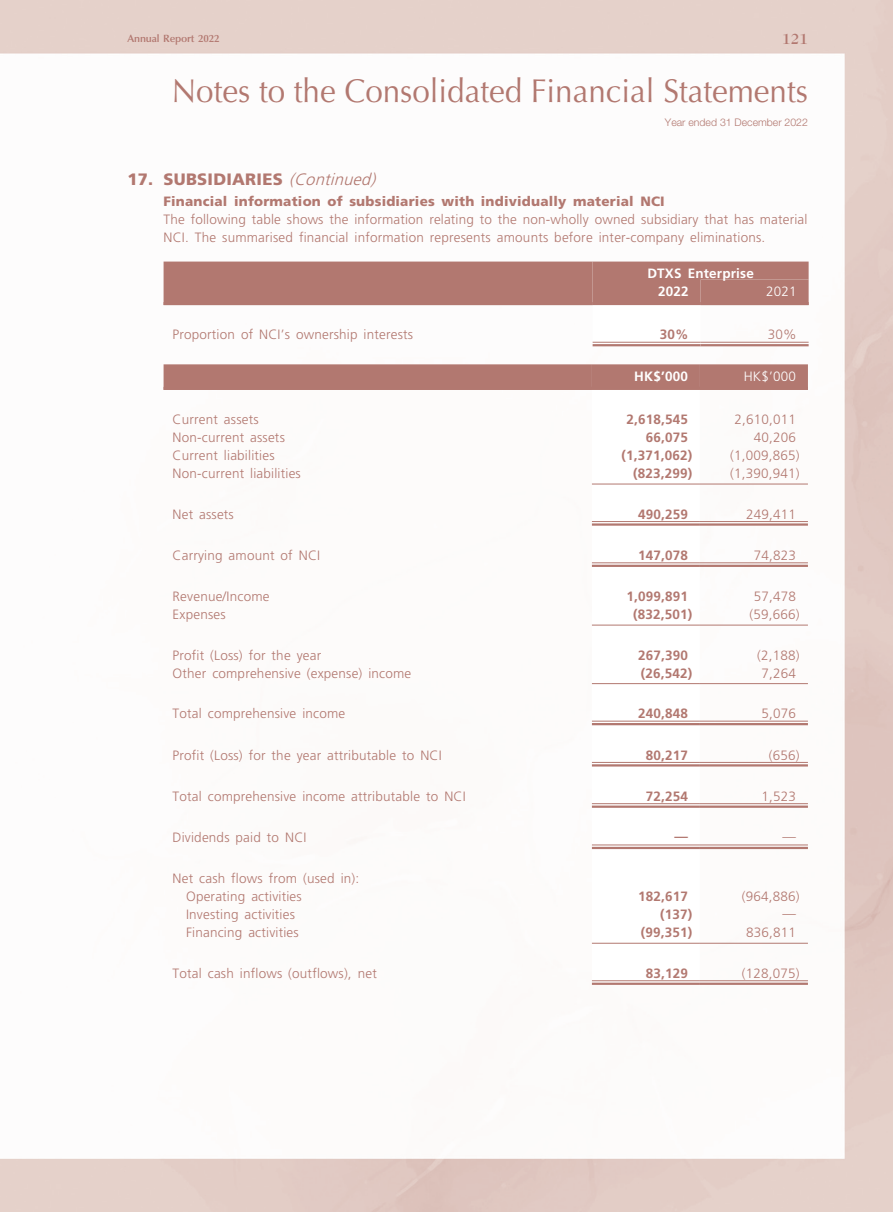
<style>
.page{position:relative;width:893px;height:1212px;background:#fff}
.page>*{position:absolute;margin:0;border:0;box-sizing:border-box;transform-origin:0 0}
.t1{font:33px "Optima LT Std";color:#b27870;scale:.95 1}
._03_H1{font:900 16.5px "Frutiger LT Std";letter-spacing:.015em;color:#b27870}
.t2{font:500 15px "Caslon 224 Std";color:#b27870}
._15_Table_Stub{font:300 13.5px "Frutiger LT Std";letter-spacing:.015em;color:#b27870}
._01_Body_Text{font:300 13.5px/18px "Frutiger LT Std";letter-spacing:.015em;color:#b27870}
._01_Body_Text-2{font:700 13.5px "Frutiger LT Std";letter-spacing:.015em;color:#b27870}
._04___H2{font:900 13.5px "Frutiger LT Std";letter-spacing:.015em;color:#b27870}
._01_Body_Text-3{font:700 13.5px "Frutiger LT Std";letter-spacing:.015em;color:#fff}
._01_Body_Text-4{font:300 13.5px "Frutiger LT Std";letter-spacing:.015em;color:#fff}
.t3{font:300 10.5px "Helvetica Neue LT Std";color:#b27870}
.t4{font:600 10.5px "Optima LT Std";letter-spacing:-.015em;color:#b27870}
.s1{font-weight:300;font-style:italic}
</style>
<div class="page">
<img style="left:0;top:0;width:893px;height:1212px">
<svg style="left:164px;top:262px;width:645px;height:84px"></svg>
<hr style="left:164px;top:302px;width:429px;height:3px;background:#b27870">
<hr style="left:593px;top:302px;width:108px;height:3px;background:#b27870">
<hr style="left:701px;top:302px;width:108px;height:3px;background:#b27870">
<hr style="left:593px;top:342px;width:108px;height:1px;background:#b27870">
<hr style="left:593px;top:344px;width:108px;height:2px;background:#b27870">
<hr style="left:701px;top:342px;width:108px;height:1px;background:#b27870">
<hr style="left:701px;top:344px;width:108px;height:2px;background:#b27870">
<div style="left:164px;top:364px;width:644px;height:23px;background:#b27870"></div>
<svg style="left:592px;top:390px;width:108px;height:592px"></svg>
<hr style="left:164px;top:387px;width:428px;height:3px;background:#b27870">
<hr style="left:592px;top:387px;width:108px;height:3px;background:#b27870">
<hr style="left:700px;top:387px;width:108px;height:3px;background:#b27870">
<hr style="left:592px;top:484px;width:108px;height:1px;background:#b27870">
<hr style="left:700px;top:484px;width:108px;height:1px;background:#b27870">
<hr style="left:592px;top:521px;width:108px;height:1px;background:#b27870">
<hr style="left:592px;top:523px;width:108px;height:3px;background:#b27870">
<hr style="left:700px;top:521px;width:108px;height:1px;background:#b27870">
<hr style="left:700px;top:523px;width:108px;height:3px;background:#b27870">
<hr style="left:592px;top:562px;width:108px;height:1px;background:#b27870">
<hr style="left:592px;top:565px;width:108px;height:2px;background:#b27870">
<hr style="left:700px;top:562px;width:108px;height:1px;background:#b27870">
<hr style="left:700px;top:565px;width:108px;height:2px;background:#b27870">
<hr style="left:592px;top:625px;width:108px;height:1px;background:#b27870">
<hr style="left:700px;top:625px;width:108px;height:1px;background:#b27870">
<hr style="left:592px;top:683px;width:108px;height:1px;background:#b27870">
<hr style="left:700px;top:683px;width:108px;height:1px;background:#b27870">
<hr style="left:592px;top:721px;width:108px;height:1px;background:#b27870">
<hr style="left:592px;top:723px;width:108px;height:2px;background:#b27870">
<hr style="left:700px;top:721px;width:108px;height:1px;background:#b27870">
<hr style="left:700px;top:723px;width:108px;height:2px;background:#b27870">
<hr style="left:592px;top:762px;width:108px;height:1px;background:#b27870">
<hr style="left:592px;top:764px;width:108px;height:2px;background:#b27870">
<hr style="left:700px;top:762px;width:108px;height:1px;background:#b27870">
<hr style="left:700px;top:764px;width:108px;height:2px;background:#b27870">
<hr style="left:592px;top:803px;width:108px;height:1px;background:#b27870">
<hr style="left:592px;top:805px;width:108px;height:3px;background:#b27870">
<hr style="left:700px;top:803px;width:108px;height:1px;background:#b27870">
<hr style="left:700px;top:805px;width:108px;height:3px;background:#b27870">
<hr style="left:592px;top:844px;width:108px;height:1px;background:#b27870">
<hr style="left:592px;top:847px;width:108px;height:2px;background:#b27870">
<hr style="left:700px;top:844px;width:108px;height:1px;background:#b27870">
<hr style="left:700px;top:847px;width:108px;height:2px;background:#b27870">
<hr style="left:592px;top:943px;width:108px;height:1px;background:#b27870">
<hr style="left:700px;top:943px;width:108px;height:1px;background:#b27870">
<hr style="left:592px;top:980px;width:108px;height:1px;background:#b27870">
<hr style="left:592px;top:982px;width:108px;height:3px;background:#b27870">
<hr style="left:700px;top:980px;width:108px;height:1px;background:#b27870">
<hr style="left:700px;top:982px;width:108px;height:3px;background:#b27870">
<p class="t4" style="left:128px;top:33px;width:93px">Annual Report 2022</p>
<p class="t2" style="left:782px;top:30px;width:27px">121</p>
<h1 class="t1" style="left:172px;top:71px;width:671px">Notes to the Consolidated Financial Statements</h1>
<p class="t3" style="left:665px;top:116px;width:144px">Year ended 31 December 2022</p>
<p class="_03_H1" style="left:128px;top:169px;width:254px">17. SUBSIDIARIES <span class="s1">(Continued)</span></p>
<p class="_04___H2" style="left:164px;top:193px;width:503px">Financial information of subsidiaries with individually material NCI</p>
<p class="_01_Body_Text" style="left:164px;top:210px;width:645px">The following table shows the information relating to the non-wholly owned subsidiary that has material<br>NCI. The summarised financial information represents amounts before inter-company eliminations.</p>
<p class="_01_Body_Text-3" style="left:647px;top:265px;width:108px">DTXS Enterprise</p>
<p class="_01_Body_Text-3" style="left:658px;top:283px;width:32px">2022</p>
<p class="_01_Body_Text-4" style="left:766px;top:284px;width:32px">2021</p>
<p class="_15_Table_Stub" style="left:173px;top:327px;width:242px">Proportion of NCI’s ownership interests</p>
<p class="_01_Body_Text-2" style="left:660px;top:327px;width:30px">30%</p>
<p class="_01_Body_Text" style="left:768px;top:326px;width:30px">30%</p>
<p class="_01_Body_Text-3" style="left:634px;top:368px;width:55px">HK$’000</p>
<p class="_01_Body_Text-4" style="left:744px;top:368px;width:54px">HK$’000</p>
<p class="_15_Table_Stub" style="left:173px;top:412px;width:88px">Current assets</p>
<p class="_01_Body_Text-2" style="left:626px;top:411px;width:63px">2,618,545</p>
<p class="_01_Body_Text" style="left:734px;top:411px;width:63px">2,610,011</p>
<p class="_15_Table_Stub" style="left:173px;top:430px;width:114px">Non-current assets</p>
<p class="_01_Body_Text-2" style="left:646px;top:429px;width:44px">66,075</p>
<p class="_01_Body_Text" style="left:754px;top:429px;width:44px">40,206</p>
<p class="_15_Table_Stub" style="left:173px;top:448px;width:104px">Current liabilities</p>
<p class="_01_Body_Text-2" style="left:621px;top:447px;width:72px">(1,371,062)</p>
<p class="_01_Body_Text" style="left:730px;top:447px;width:71px">(1,009,865)</p>
<p class="_15_Table_Stub" style="left:173px;top:466px;width:130px">Non-current liabilities</p>
<p class="_01_Body_Text-2" style="left:633px;top:465px;width:61px">(823,299)</p>
<p class="_01_Body_Text" style="left:730px;top:465px;width:71px">(1,390,941)</p>
<p class="_15_Table_Stub" style="left:173px;top:506px;width:63px">Net assets</p>
<p class="_01_Body_Text-2" style="left:638px;top:506px;width:51px">490,259</p>
<p class="_01_Body_Text" style="left:746px;top:505px;width:51px">249,411</p>
<p class="_15_Table_Stub" style="left:173px;top:548px;width:149px">Carrying amount of NCI</p>
<p class="_01_Body_Text-2" style="left:638px;top:547px;width:51px">147,078</p>
<p class="_01_Body_Text" style="left:754px;top:546px;width:44px">74,823</p>
<p class="_15_Table_Stub" style="left:173px;top:589px;width:98px">Revenue/Income</p>
<p class="_01_Body_Text-2" style="left:626px;top:589px;width:63px">1,099,891</p>
<p class="_01_Body_Text" style="left:754px;top:588px;width:44px">57,478</p>
<p class="_15_Table_Stub" style="left:173px;top:607px;width:55px">Expenses</p>
<p class="_01_Body_Text-2" style="left:633px;top:607px;width:61px">(832,501)</p>
<p class="_01_Body_Text" style="left:750px;top:606px;width:52px">(59,666)</p>
<p class="_15_Table_Stub" style="left:173px;top:647px;width:150px">Profit (Loss) for the year</p>
<p class="_01_Body_Text-2" style="left:638px;top:647px;width:51px">267,390</p>
<p class="_01_Body_Text" style="left:757px;top:646px;width:44px">(2,188)</p>
<p class="_15_Table_Stub" style="left:173px;top:665px;width:240px">Other comprehensive (expense) income</p>
<p class="_01_Body_Text-2" style="left:641px;top:665px;width:53px">(26,542)</p>
<p class="_01_Body_Text" style="left:761px;top:664px;width:36px">7,264</p>
<p class="_15_Table_Stub" style="left:173px;top:706px;width:174px">Total comprehensive income</p>
<p class="_01_Body_Text-2" style="left:638px;top:706px;width:51px">240,848</p>
<p class="_01_Body_Text" style="left:761px;top:705px;width:36px">5,076</p>
<p class="_15_Table_Stub" style="left:173px;top:747px;width:271px">Profit (Loss) for the year attributable to NCI</p>
<p class="_01_Body_Text-2" style="left:646px;top:747px;width:44px">80,217</p>
<p class="_01_Body_Text" style="left:769px;top:746px;width:32px">(656)</p>
<p class="_15_Table_Stub" style="left:173px;top:788px;width:295px">Total comprehensive income attributable to NCI</p>
<p class="_01_Body_Text-2" style="left:646px;top:788px;width:44px">72,254</p>
<p class="_01_Body_Text" style="left:761px;top:787px;width:36px">1,523</p>
<p class="_15_Table_Stub" style="left:173px;top:830px;width:135px">Dividends paid to NCI</p>
<p class="_01_Body_Text-2" style="left:674px;top:828px;width:15px">—</p>
<p class="_01_Body_Text" style="left:782px;top:827px;width:15px">—</p>
<p class="_15_Table_Stub" style="left:173px;top:871px;width:188px">Net cash flows from (used in):</p>
<p class="_15_Table_Stub" style="left:186px;top:889px;width:117px">Operating activities</p>
<p class="_01_Body_Text-2" style="left:638px;top:889px;width:51px">182,617</p>
<p class="_01_Body_Text" style="left:742px;top:888px;width:59px">(964,886)</p>
<p class="_15_Table_Stub" style="left:186px;top:907px;width:110px">Investing activities</p>
<p class="_01_Body_Text-2" style="left:660px;top:907px;width:34px">(137)</p>
<p class="_01_Body_Text" style="left:782px;top:904px;width:15px">—</p>
<p class="_15_Table_Stub" style="left:186px;top:925px;width:114px">Financing activities</p>
<p class="_01_Body_Text-2" style="left:641px;top:925px;width:53px">(99,351)</p>
<p class="_01_Body_Text" style="left:746px;top:924px;width:51px">836,811</p>
<p class="_15_Table_Stub" style="left:173px;top:965px;width:206px">Total cash inflows (outflows), net</p>
<p class="_01_Body_Text-2" style="left:646px;top:965px;width:44px">83,129</p>
<p class="_01_Body_Text" style="left:742px;top:964px;width:59px">(128,075)</p>
</div>
